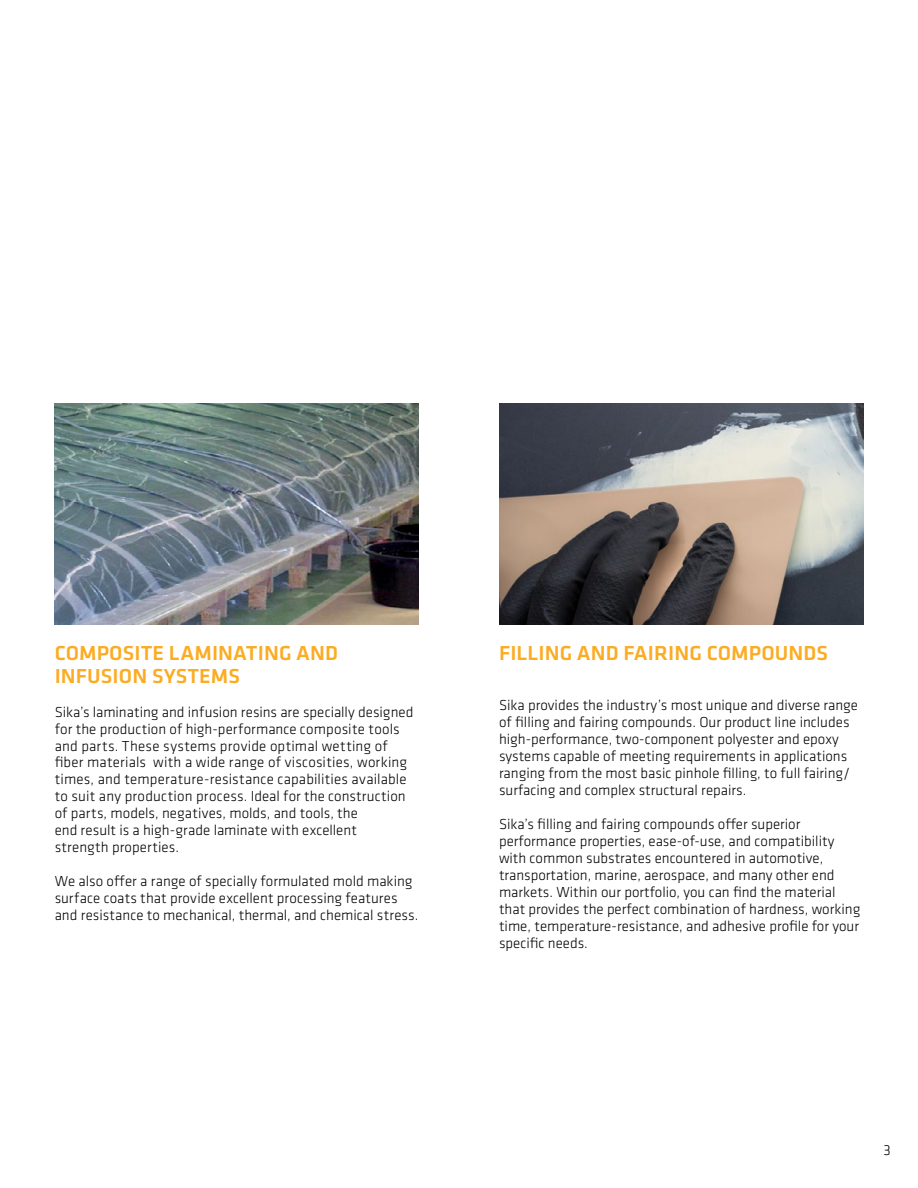
<style>
.page{position:relative;width:918px;height:1188px;background:#fff}
.page>*{position:absolute;margin:0;border:0;box-sizing:border-box;transform-origin:0 0}
.t1{font:500 21px/22.6px "Klavika";letter-spacing:.005em;color:#fbac23}
.t2{font:300 15px/17px "Klavika";color:#000}
.t3{font:300 15px "Klavika Basic";color:#000}
</style>
<div class="page">
<img style="left:54px;top:404px;width:365px;height:220px">
<img style="left:499px;top:404px;width:364px;height:220px">
<h1 class="t1" style="left:55px;top:641px;width:285px">COMPOSITE LAMINATING AND<br>INFUSION SYSTEMS</h1>
<p class="t2" style="left:55px;top:703px;width:360px">Sika’s laminating and infusion resins are specially designed for the production of high-performance composite tools and parts. These systems provide optimal wetting of fiber materials with a wide range of viscosities, working times, and temperature-resistance capabilities available to suit any production process. Ideal for the construction of parts, models, negatives, molds, and tools, the<br>end result is a high-grade laminate with excellent strength properties.</p>
<p class="t2" style="left:55px;top:873px;width:365px">We also offer a range of specially formulated mold making surface coats that provide excellent processing features and resistance to mechanical, thermal, and chemical stress.</p>
<h1 class="t1" style="left:499px;top:641px;width:331px">FILLING AND FAIRING COMPOUNDS</h1>
<p class="t2" style="left:499px;top:697px;width:361px">Sika provides the industry’s most unique and diverse range of filling and fairing compounds. Our product line includes high-performance, two-component polyester and epoxy systems capable of meeting requirements in applications ranging from the most basic pinhole filling, to full fairing/ surfacing and complex structural repairs.</p>
<p class="t2" style="left:499px;top:815px;width:363px">Sika’s filling and fairing compounds offer superior performance properties, ease-of-use, and compatibility with common substrates encountered in automotive, transportation, marine, aerospace, and many other end markets. Within our portfolio, you can find the material that provides the perfect combination of hardness, working time, temperature-resistance, and adhesive profile for your specific needs.</p>
<p class="t3" style="left:884px;top:1141px;width:9px">3</p>
</div>
